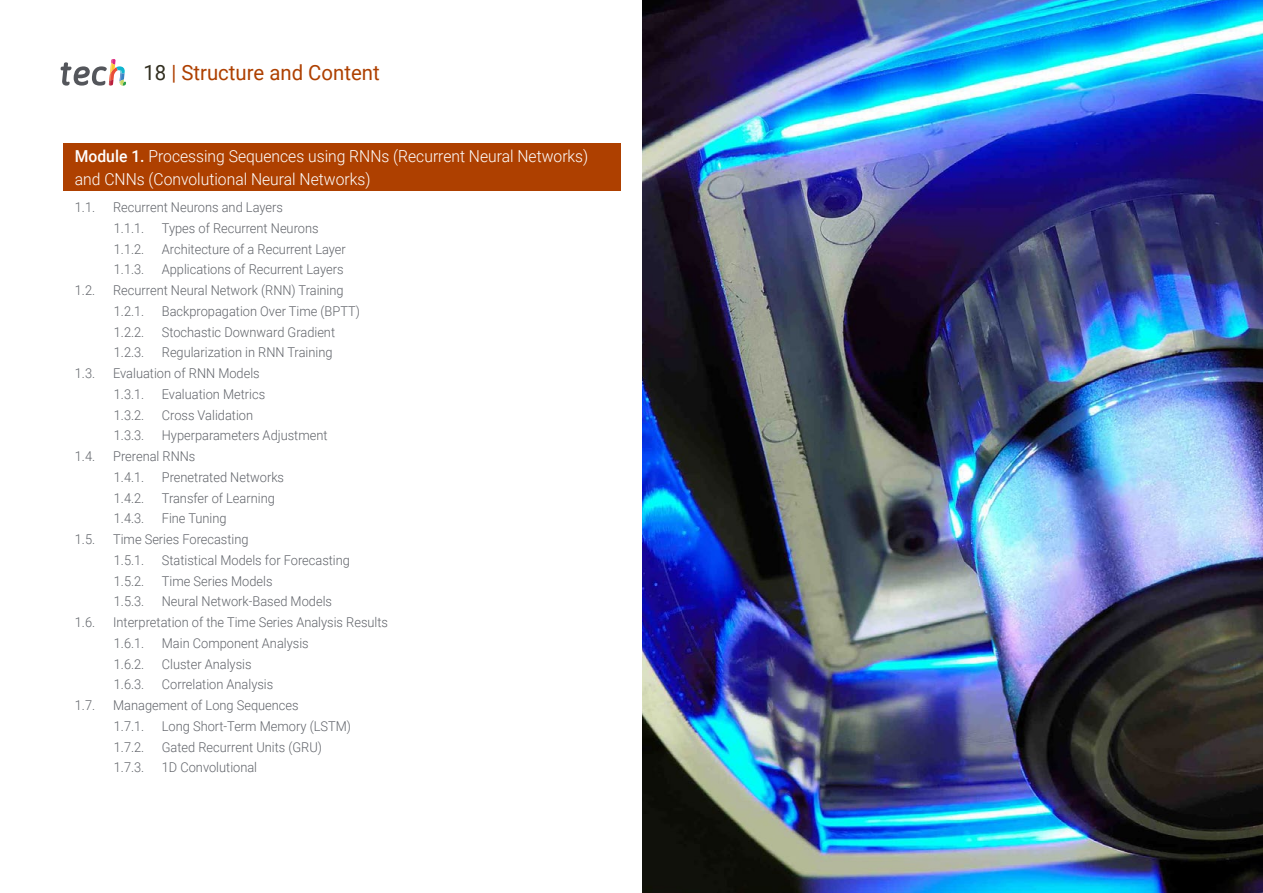
<style>
.page{position:relative;width:1263px;height:893px;background:#fff}
.page>*{position:absolute;margin:0;border:0;box-sizing:border-box;transform-origin:0 0}
.t1{font:21px "Roboto";color:#ae4000}
.t2{font:300 16.5px/22.5px "Roboto";color:#fff;scale:.95 1}
.t3{font:300 13.5px/20.7px "Roboto";color:#61646a;scale:.95 1}
.s1{color:#312e20}
.s2{font-weight:500}
</style>
<div class="page">
<svg style="left:61px;top:59px;width:65px;height:27px"></svg>
<img style="left:642px;top:0;width:621px;height:893px">
<div style="left:64px;top:144px;width:557px;height:47px;background:#ae4000"></div>
<h1 class="t1" style="left:144px;top:57px;width:238px"><span class="s1">18</span> | Structure and Content</h1>
<p class="t2" style="left:75px;top:145px;width:542px"><span class="s2">Module 1.</span> Processing Sequences using RNNs (Recurrent Neural Networks) and CNNs (Convolutional Neural Networks)</p>
<p class="t3" style="left:75px;top:196px;width:23px">1.1.</p>
<p class="t3" style="left:113px;top:196px;width:180px">Recurrent Neurons and Layers<br>1.1.1.</p>
<p class="t3" style="left:162px;top:217px;width:166px">Types of Recurrent Neurons</p>
<p class="t3" style="left:114px;top:238px;width:34px">1.1.2.</p>
<p class="t3" style="left:162px;top:238px;width:195px">Architecture of a Recurrent Layer</p>
<p class="t3" style="left:114px;top:259px;width:34px">1.1.3.</p>
<p class="t3" style="left:162px;top:259px;width:193px">Applications of Recurrent Layers</p>
<p class="t3" style="left:75px;top:279px;width:23px">1.2.</p>
<p class="t3" style="left:113px;top:279px;width:244px">Recurrent Neural Network (RNN) Training<br>1.2.1.</p>
<p class="t3" style="left:162px;top:300px;width:210px">Backpropagation Over Time (BPTT)</p>
<p class="t3" style="left:114px;top:321px;width:34px">1.2.2.</p>
<p class="t3" style="left:162px;top:321px;width:184px">Stochastic Downward Gradient</p>
<p class="t3" style="left:114px;top:342px;width:34px">1.2.3.</p>
<p class="t3" style="left:162px;top:342px;width:181px">Regularization in RNN Training</p>
<p class="t3" style="left:75px;top:362px;width:23px">1.3.</p>
<p class="t3" style="left:113px;top:362px;width:156px">Evaluation of RNN Models<br>1.3.1.</p>
<p class="t3" style="left:162px;top:383px;width:110px">Evaluation Metrics</p>
<p class="t3" style="left:114px;top:404px;width:34px">1.3.2.</p>
<p class="t3" style="left:162px;top:404px;width:98px">Cross Validation</p>
<p class="t3" style="left:114px;top:425px;width:34px">1.3.3.</p>
<p class="t3" style="left:162px;top:425px;width:176px">Hyperparameters Adjustment</p>
<p class="t3" style="left:75px;top:445px;width:23px">1.4.</p>
<p class="t3" style="left:113px;top:445px;width:88px">Prerenal RNNs<br>1.4.1.</p>
<p class="t3" style="left:162px;top:466px;width:130px">Prenetrated Networks</p>
<p class="t3" style="left:114px;top:487px;width:34px">1.4.2.</p>
<p class="t3" style="left:162px;top:487px;width:120px">Transfer of Learning</p>
<p class="t3" style="left:114px;top:508px;width:34px">1.4.3.</p>
<p class="t3" style="left:162px;top:508px;width:70px">Fine Tuning</p>
<p class="t3" style="left:75px;top:528px;width:23px">1.5.</p>
<p class="t3" style="left:113px;top:528px;width:144px">Time Series Forecasting<br>1.5.1.</p>
<p class="t3" style="left:162px;top:549px;width:199px">Statistical Models for Forecasting</p>
<p class="t3" style="left:114px;top:570px;width:34px">1.5.2.</p>
<p class="t3" style="left:162px;top:570px;width:118px">Time Series Models</p>
<p class="t3" style="left:114px;top:591px;width:34px">1.5.3.</p>
<p class="t3" style="left:162px;top:591px;width:181px">Neural Network-Based Models</p>
<p class="t3" style="left:75px;top:611px;width:23px">1.6.</p>
<p class="t3" style="left:113px;top:611px;width:291px">Interpretation of the Time Series Analysis Results<br>1.6.1.</p>
<p class="t3" style="left:162px;top:632px;width:156px">Main Component Analysis</p>
<p class="t3" style="left:114px;top:653px;width:34px">1.6.2.</p>
<p class="t3" style="left:162px;top:653px;width:96px">Cluster Analysis</p>
<p class="t3" style="left:114px;top:674px;width:34px">1.6.3.</p>
<p class="t3" style="left:162px;top:674px;width:119px">Correlation Analysis</p>
<p class="t3" style="left:75px;top:694px;width:23px">1.7.</p>
<p class="t3" style="left:113px;top:694px;width:197px">Management of Long Sequences<br>1.7.1.</p>
<p class="t3" style="left:162px;top:715px;width:201px">Long Short-Term Memory (LSTM)</p>
<p class="t3" style="left:114px;top:736px;width:34px">1.7.2.</p>
<p class="t3" style="left:162px;top:736px;width:170px">Gated Recurrent Units (GRU)</p>
<p class="t3" style="left:114px;top:757px;width:34px">1.7.3.</p>
<p class="t3" style="left:162px;top:757px;width:102px">1D Convolutional</p>
</div>
